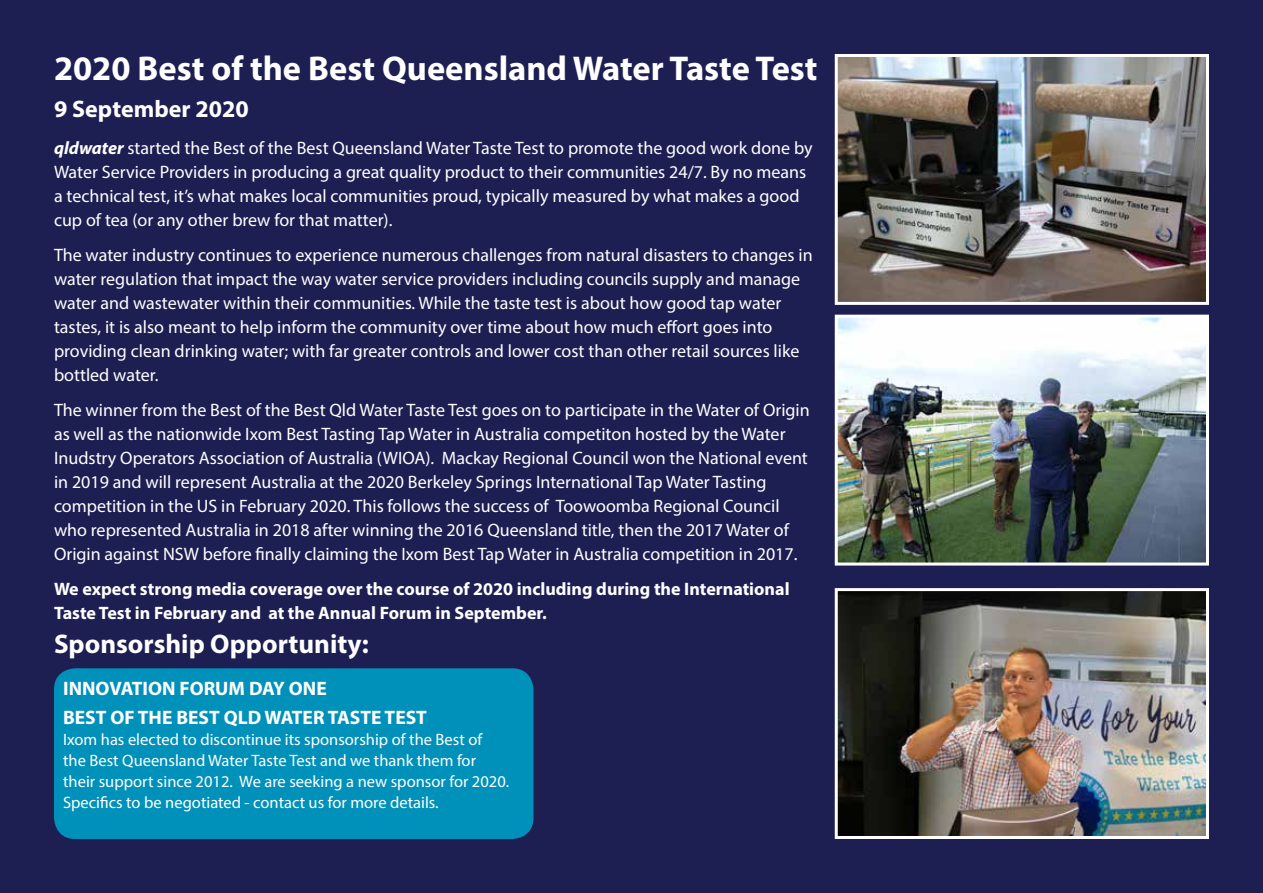
<style>
.page{position:relative;width:1263px;height:893px;background:#1d1f53}
.page>*{position:absolute;margin:0;border:0;box-sizing:border-box;transform-origin:0 0}
.t1{font:700 34.5px "Myriad Pro";color:#fff}
.t2{font:700 27px "Myriad Pro";color:#fff}
.t3{font:700 24px "Myriad Pro";color:#fff}
.t4{font:700 19.5px/29.5px "Myriad Pro";color:#fff}
.t5{font:18px/24px "Myriad Pro";color:#fff}
.t6{font:700 18px/24px "Myriad Pro";color:#fff}
.t7{font:16.5px/21px "Myriad Pro";color:#fff}
.s1{font-weight:700;font-style:italic}
</style>
<div class="page">
<div style="left:54px;top:668px;width:479px;height:171px;background:#0091ba;border-radius:21px"></div>
<img style="left:839px;top:58px;width:366px;height:243px">
<div style="left:835px;top:54px;width:374px;height:251px;border:3px solid #fff"></div>
<img style="left:839px;top:319px;width:366px;height:242px">
<div style="left:835px;top:315px;width:374px;height:250px;border:3px solid #fff"></div>
<img style="left:839px;top:592px;width:366px;height:243px">
<div style="left:835px;top:588px;width:374px;height:251px;border:3px solid #fff"></div>
<h1 class="t1" style="left:54px;top:46px;width:765px">2020 Best of the Best Queensland Water Taste Test</h1>
<h3 class="t3" style="left:54px;top:93px;width:196px">9 September 2020</h3>
<p class="t5" style="left:54px;top:136px;width:760px"><span class="s1">qldwater</span> started the Best of the Best Queensland Water Taste Test to promote the good work done by Water Service Providers in producing a great quality product to their communities 24/7. By no means a technical test, it’s what makes local communities proud, typically measured by what makes a good cup of tea (or any other brew for that matter).</p>
<p class="t5" style="left:54px;top:243px;width:760px">The water industry continues to experience numerous challenges from natural disasters to changes in water regulation that impact the way water service providers including councils supply and manage water and wastewater within their communities. While the taste test is about how good tap water tastes, it is also meant to help inform the community over time about how much effort goes into providing clean drinking water; with far greater controls and lower cost than other retail sources like bottled water.</p>
<p class="t5" style="left:54px;top:397px;width:757px">The winner from the Best of the Best Qld Water Taste Test goes on to participate in the Water of Origin as well as the nationwide Ixom Best Tasting Tap Water in Australia competiton hosted by the Water Inudstry Operators Association of Australia (WIOA). Mackay Regional Council won the National event in 2019 and will represent Australia at the 2020 Berkeley Springs International Tap Water Tasting competition in the US in February 2020. This follows the success of Toowoomba Regional Council who represented Australia in 2018 after winning the 2016 Queensland title, then the 2017 Water of Origin against NSW before finally claiming the Ixom Best Tap Water in Australia competition in 2017.</p>
<p class="t6" style="left:54px;top:576px;width:737px">We expect strong media coverage over the course of 2020 including during the International<br>Taste Test in February and at the Annual Forum in September.</p>
<h2 class="t2" style="left:54px;top:627px;width:316px">Sponsorship Opportunity:</h2>
<p class="t4" style="left:63px;top:673px;width:365px">INNOVATION FORUM DAY ONE<br>BEST OF THE BEST QLD WATER TASTE TEST</p>
<p class="t7" style="left:63px;top:729px;width:448px">Ixom has elected to discontinue its sponsorship of the Best of the Best Queensland Water Taste Test and we thank them for their support since 2012. We are seeking a new sponsor for 2020.<br>Specifics to be negotiated - contact us for more details.</p>
</div>
